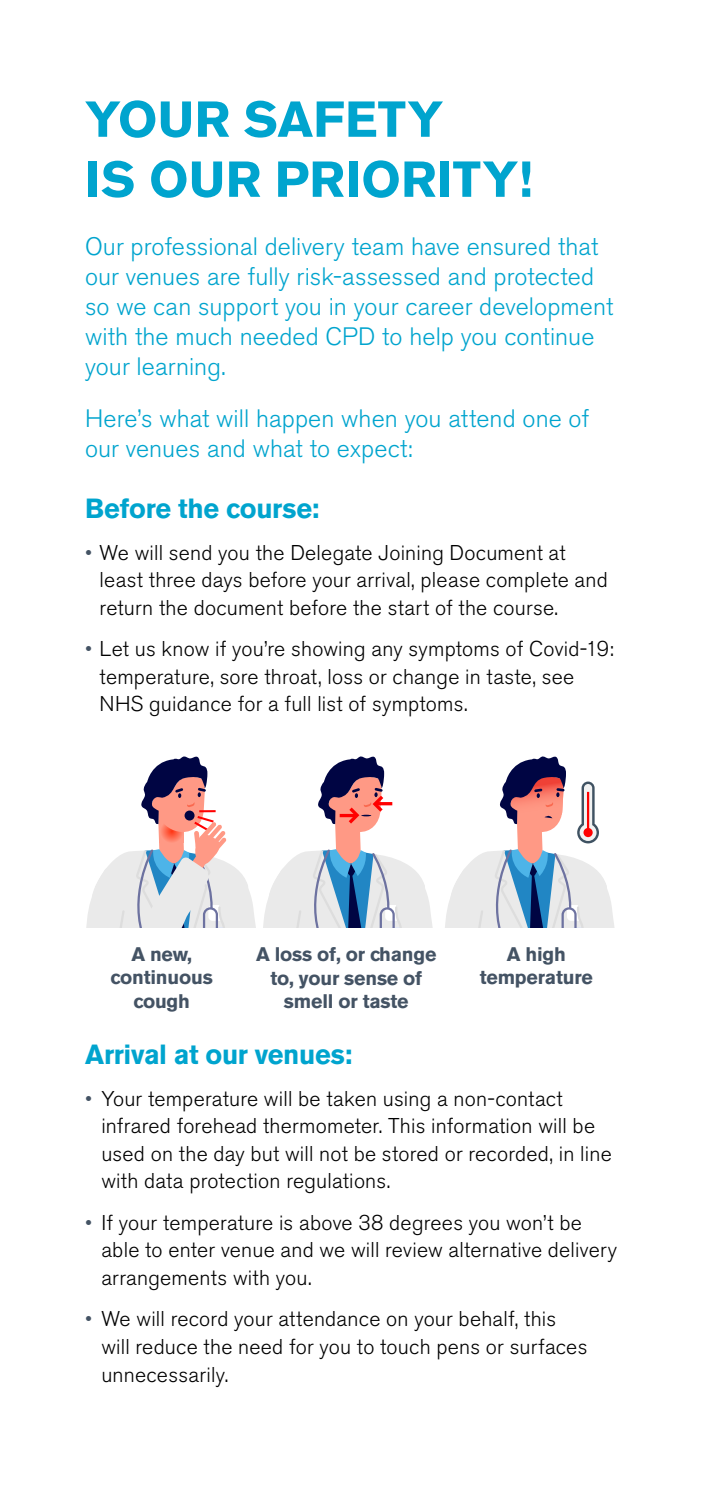
<style>
.page{position:relative;width:702px;height:1489px;background:#fff}
.page>*{position:absolute;margin:0;border:0;box-sizing:border-box;transform-origin:0 0}
.t1{font:700 50px/60px "Akzidenz Grotesk BE";letter-spacing:.005em;color:#00a4ce}
.t2{font:700 27.5px "Akzidenz Grotesk BE";letter-spacing:-.01em;color:#00a4ce}
.t3{font:300 25px/30px "Akzidenz Grotesk BE";letter-spacing:.005em;color:#00a4ce}
.t4{font:300 21.25px/27.5px "Akzidenz Grotesk BE";letter-spacing:.01em;color:#000}
.t5{font:700 19.5px/23.5px "Akzidenz Grotesk BE";letter-spacing:-.01em;color:#445364;text-align:center}
.s1{color:#445364}
</style>
<div class="page">
<svg style="left:86px;top:756px;width:529px;height:172px"></svg>
<h1 class="t1" style="left:85px;top:90px;width:448px">YOUR SAFETY<br>IS OUR PRIORITY!</h1>
<p class="t3" style="left:85px;top:232px;width:529px">Our professional delivery team have ensured that our venues are fully risk-assessed and protected so we can support you in your career development with the much needed CPD to help you continue your learning.</p>
<p class="t3" style="left:85px;top:403px;width:505px">Here’s what will happen when you attend one of our venues and what to expect:</p>
<p class="t2" style="left:85px;top:492px;width:236px">Before the course:</p>
<p class="t4" style="left:100px;top:539px;width:510px;text-indent:-15px"><span class="s1">•</span> We will send you the Delegate Joining Document at least three days before your arrival, please complete and return the document before the start of the course.</p>
<p class="t4" style="left:100px;top:635px;width:515px;text-indent:-15px"><span class="s1">•</span> Let us know if you’re showing any symptoms of Covid-19: temperature, sore throat, loss or change in taste, see<br>NHS guidance for a full list of symptoms.</p>
<p class="t5" style="left:111px;top:942px;width:104px">A new, continuous cough</p>
<p class="t5" style="left:256px;top:943px;width:182px">A loss of, or change to, your sense of smell or taste</p>
<p class="t5" style="left:479px;top:942px;width:115px">A high temperature</p>
<p class="t2" style="left:85px;top:1038px;width:269px">Arrival at our venues:</p>
<p class="t4" style="left:101px;top:1084px;width:512px;text-indent:-16px"><span class="s1">•</span> Your temperature will be taken using a non-contact infrared forehead thermometer. This information will be used on the day but will not be stored or recorded, in line with data protection regulations.</p>
<p class="t4" style="left:101px;top:1208px;width:517px;text-indent:-16px"><span class="s1">•</span> If your temperature is above 38 degrees you won’t be able to enter venue and we will review alternative delivery arrangements with you.</p>
<p class="t4" style="left:101px;top:1305px;width:487px;text-indent:-16px"><span class="s1">•</span> We will record your attendance on your behalf, this will reduce the need for you to touch pens or surfaces unnecessarily.</p>
</div>
